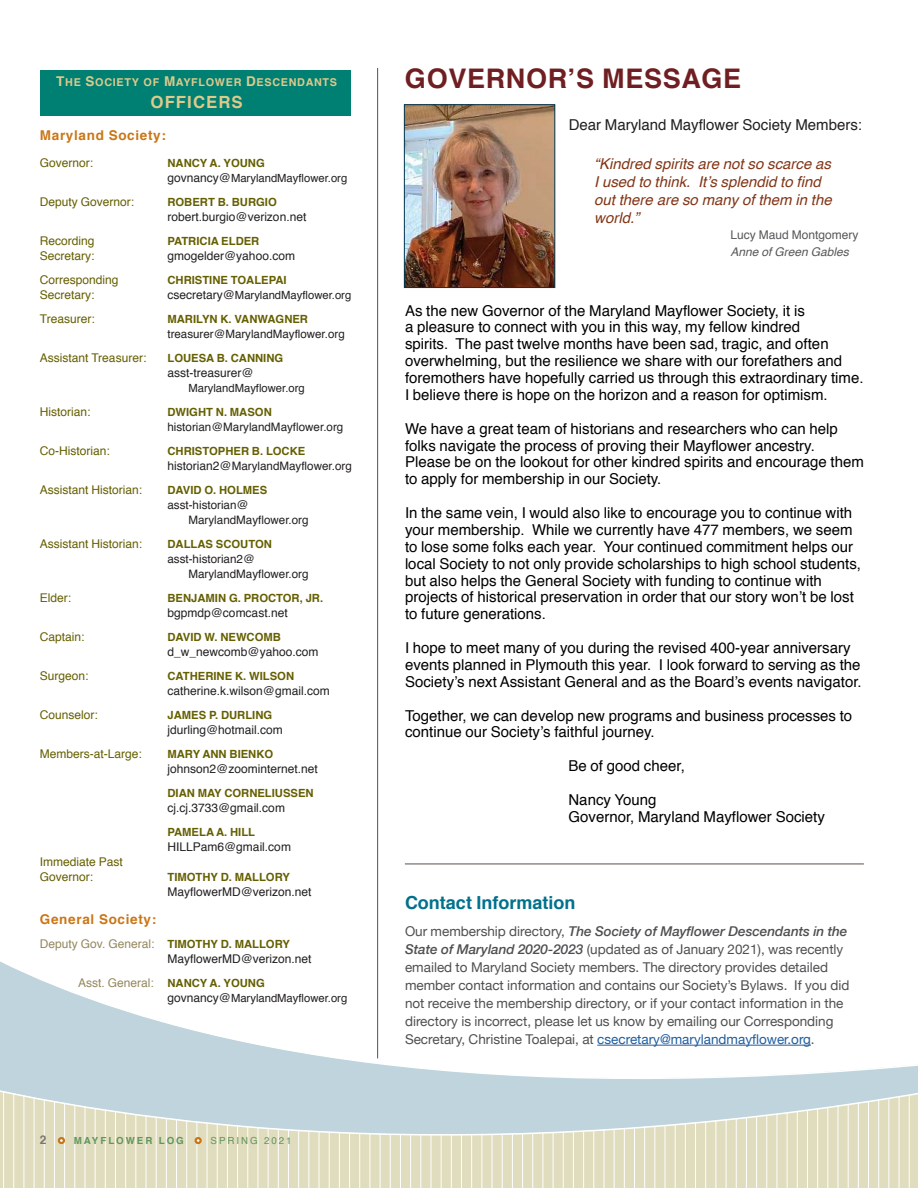
<style>
.page{position:relative;width:918px;height:1188px;background:#fff}
.page>*{position:absolute;margin:0;border:0;box-sizing:border-box;transform-origin:0 0}
.t1{font:700 27px "Helvetica";letter-spacing:.025em;color:#6f1f22}
.t2{font:700 18px "Helvetica";color:#00718d}
.t3{font:16.8px "Helvetica Bold SC800";letter-spacing:.06em;color:#deca8b}
.t4{font:15px/16.8px "Helvetica";color:#000}
.t5{font:italic 15px/18px "Helvetica";color:#833617}
.t6{font:15px "Helvetica";color:#221f1f}
.t7{font:13.5px/18px "Helvetica Neue";color:#4e4f51}
.t8{font:700 13.5px "Helvetica";letter-spacing:.05em;color:#cb7616}
.t9{font:12px/15px "Helvetica";color:#221f1f}
.t10{font:12px/15px "Helvetica";color:#655f00}
.t11{font:12px "Helvetica";color:#94885d}
.t12{font:12px "Helvetica";color:#57585a}
.t13{font:italic 12px "Helvetica";color:#57585a}
.t14{font:700 12px "Helvetica";color:#7e756f}
.t15{font:11.7px/15px "Helvetica";color:#221f1f}
.t16{font:11.55px "Helvetica";color:#221f1f}
.t17{font:700 11.25px "Helvetica";color:#655f00}
.t18{font:11.25px/15px "Helvetica";color:#221f1f}
.t19{font:10.8px "Helvetica Bold SC800";letter-spacing:.06em;color:#deca8b}
.t20{font:700 9.75px "Helvetica";letter-spacing:.2em;color:#61965b}
.t21{font:9.75px "Helvetica";letter-spacing:.2em;color:#61965b}
.s1{font-size:13.5px}
.s2{font-weight:700;color:#655f00}
.s3{font-size:12px}
.s4{font-weight:500;font-style:italic}
.s5{color:#205d9e}
.s6{color:#94885d}
.s7{font-weight:700;font-size:11.25px;color:#655f00}
</style>
<div class="page">
<svg style="left:0;top:896px;width:918px;height:292px"></svg>
<div style="left:58px;top:1137px;width:7px;height:7px;border:2px solid #cb7616;border-radius:50%"></div>
<div style="left:195px;top:1137px;width:7px;height:7px;border:2px solid #cb7616;border-radius:50%"></div>
<hr style="left:377px;top:68px;width:1px;height:990px;background:#58504a">
<div style="left:40px;top:70px;width:310px;height:46px;background:#007f73"></div>
<img style="left:406px;top:106px;width:147px;height:180px">
<div style="left:404px;top:104px;width:151px;height:184px;border:1px solid #00374f"></div>
<hr style="left:597px;top:1045px;width:214px;height:1px;background:#205d9e">
<hr style="left:405px;top:864px;width:459px;height:1px;background:#58504a">
<p class="t19" style="left:56px;top:76px;width:282px"><span class="s1">T</span>HE <span class="s1">S</span>OCIETY OF <span class="s1">M</span>AYFLOWER <span class="s1">D</span>ESCENDANTS</p>
<h1 class="t1" style="left:405px;top:57px;width:338px">GOVERNOR’S MESSAGE</h1>
<p class="t3" style="left:151px;top:93px;width:94px">OFFICERS</p>
<p class="t8" style="left:40px;top:124px;width:127px">Maryland Society:</p>
<p class="t10" style="left:40px;top:156px;width:55px">Governor:</p>
<p class="t18" style="left:167px;top:156px;width:181px"><span class="s2">NANCY A. YOUNG </span><span class="s3">govnancy@</span>MarylandMayflower.org</p>
<p class="t10" style="left:40px;top:195px;width:96px">Deputy Governor:</p>
<p class="t17" style="left:167px;top:197px;width:111px">ROBERT B. BURGIO</p>
<p class="t9" style="left:167px;top:210px;width:140px">robert.burgio@verizon.net</p>
<p class="t10" style="left:40px;top:234px;width:56px">Recording</p>
<p class="t17" style="left:167px;top:236px;width:93px">PATRICIA ELDER</p>
<p class="t10" style="left:40px;top:249px;width:56px">Secretary:</p>
<p class="t9" style="left:167px;top:249px;width:129px">gmogelder@yahoo.com</p>
<p class="t10" style="left:40px;top:273px;width:80px">Corresponding</p>
<p class="t17" style="left:167px;top:275px;width:121px">CHRISTINE TOALEPAI</p>
<p class="t10" style="left:40px;top:288px;width:56px">Secretary:</p>
<p class="t18" style="left:167px;top:288px;width:185px"><span class="s3">csecretary@</span>MarylandMayflower.org</p>
<p class="t10" style="left:40px;top:312px;width:56px">Treasurer:</p>
<p class="t17" style="left:167px;top:314px;width:142px">MARILYN K. VANWAGNER</p>
<p class="t16" style="left:167px;top:329px;width:179px">treasurer@MarylandMayflower.org</p>
<p class="t10" style="left:40px;top:351px;width:108px">Assistant Treasurer:</p>
<p class="t17" style="left:167px;top:353px;width:117px">LOUESA B. CANNING</p>
<p class="t9" style="left:167px;top:366px;width:88px">asst-treasurer@</p>
<p class="t18" style="left:188px;top:381px;width:118px">MarylandMayflower.org</p>
<p class="t10" style="left:40px;top:405px;width:52px">Historian:</p>
<p class="t17" style="left:167px;top:407px;width:106px">DWIGHT N. MASON</p>
<p class="t15" style="left:167px;top:420px;width:177px">historian@MarylandMayflower.org</p>
<p class="t10" style="left:40px;top:444px;width:72px">Co-Historian:</p>
<p class="t17" style="left:167px;top:446px;width:139px">CHRISTOPHER B. LOCKE</p>
<p class="t15" style="left:167px;top:459px;width:186px"><span class="s3">historian2@</span>MarylandMayflower.org</p>
<p class="t10" style="left:40px;top:483px;width:104px">Assistant Historian:</p>
<p class="t17" style="left:167px;top:485px;width:101px">DAVID O. HOLMES</p>
<p class="t15" style="left:188px;top:498px;width:122px;text-indent:-21px">asst-historian<span class="s3">@<br></span>MarylandMayflower.org</p>
<p class="t10" style="left:40px;top:537px;width:104px">Assistant Historian:</p>
<p class="t17" style="left:167px;top:539px;width:106px">DALLAS SCOUTON</p>
<p class="t15" style="left:188px;top:552px;width:122px;text-indent:-21px">asst-historian2@<br>MarylandMayflower.org</p>
<p class="t10" style="left:40px;top:591px;width:33px">Elder:</p>
<p class="t17" style="left:167px;top:593px;width:157px">BENJAMIN G. PROCTOR, JR.</p>
<p class="t9" style="left:167px;top:606px;width:122px">bgpmdp@comcast.net</p>
<p class="t10" style="left:40px;top:630px;width:46px">Captain:</p>
<p class="t17" style="left:167px;top:632px;width:115px">DAVID W. NEWCOMB</p>
<p class="t9" style="left:167px;top:645px;width:152px">d_w_newcomb@yahoo.com</p>
<p class="t10" style="left:40px;top:669px;width:50px">Surgeon:</p>
<p class="t17" style="left:167px;top:671px;width:128px">CATHERINE K. WILSON</p>
<p class="t9" style="left:167px;top:684px;width:164px">catherine.k.wilson@gmail.com</p>
<p class="t10" style="left:40px;top:708px;width:60px">Counselor:</p>
<p class="t17" style="left:167px;top:710px;width:106px">JAMES P. DURLING</p>
<p class="t9" style="left:167px;top:723px;width:117px">jdurling@hotmail.com</p>
<p class="t10" style="left:40px;top:747px;width:104px">Members-at-Large:</p>
<p class="t17" style="left:167px;top:749px;width:107px">MARY ANN BIENKO</p>
<p class="t9" style="left:167px;top:762px;width:152px">johnson2@zoominternet.net</p>
<p class="t17" style="left:167px;top:788px;width:148px">DIAN MAY CORNELIUSSEN</p>
<p class="t9" style="left:167px;top:801px;width:119px">cj.cj.3733@gmail.com</p>
<p class="t17" style="left:167px;top:827px;width:89px">PAMELA A. HILL</p>
<p class="t9" style="left:167px;top:840px;width:125px">HILLPam6@gmail.com</p>
<p class="t10" style="left:40px;top:855px;width:85px">Immediate Past<br>Governor:</p>
<p class="t6" style="left:569px;top:118px;width:295px">Dear Maryland Mayflower Society Members:</p>
<p class="t5" style="left:594px;top:156px;width:239px">“Kindred spirits are not so scarce as<br>I used to think. It’s splendid to find out there are so many of them in the world.”</p>
<p class="t12" style="left:730px;top:230px;width:130px">Lucy Maud Montgomery</p>
<p class="t13" style="left:730px;top:247px;width:120px">Anne of Green Gables</p>
<p class="t4" style="left:405px;top:303px;width:460px">As the new Governor of the Maryland Mayflower Society, it is<br>a pleasure to connect with you in this way, my fellow kindred<br>spirits. The past twelve months have been sad, tragic, and often overwhelming, but the resilience we share with our forefathers and foremothers have hopefully carried us through this extraordinary time.<br>I believe there is hope on the horizon and a reason for optimism.</p>
<p class="t4" style="left:405px;top:421px;width:460px">We have a great team of historians and researchers who can help folks navigate the process of proving their Mayflower ancestry.<br>Please be on the lookout for other kindred spirits and encourage them to apply for membership in our Society.</p>
<p class="t4" style="left:405px;top:506px;width:458px">In the same vein, I would also like to encourage you to continue with your membership. While we currently have 477 members, we seem to lose some folks each year. Your continued commitment helps our local Society to not only provide scholarships to high school students, but also helps the General Society with funding to continue with projects of historical preservation in order that our story won’t be lost to future generations.</p>
<p class="t4" style="left:405px;top:641px;width:458px">I hope to meet many of you during the revised 400-year anniversary events planned in Plymouth this year. I look forward to serving as the<br>Society’s next Assistant General and as the Board’s events navigator.</p>
<p class="t4" style="left:405px;top:708px;width:449px">Together, we can develop new programs and business processes to continue our Society’s faithful journey.</p>
<p class="t4" style="left:568px;top:759px;width:118px">Be of good cheer,</p>
<p class="t4" style="left:568px;top:792px;width:258px">Nancy Young<br>Governor, Maryland Mayflower Society</p>
<p class="t17" style="left:167px;top:872px;width:124px">TIMOTHY D. MALLORY</p>
<p class="t9" style="left:167px;top:885px;width:146px">MayflowerMD@verizon.net</p>
<p class="t2" style="left:405px;top:895px;width:172px">Contact Information</p>
<p class="t7" style="left:405px;top:923px;width:446px">Our membership directory, <span class="s4">The Society of Mayflower Descendants in the State of Maryland 2020-2023</span> (updated as of January 2021), was recently emailed to Maryland Society members. The directory provides detailed member contact information and contains our Society’s Bylaws. If you did not receive the membership directory, or if your contact information in the directory is incorrect, please let us know by emailing our Corresponding Secretary, Christine Toalepai, at <span class="s5">csecretary@marylandmayflower.org</span>.</p>
<p class="t8" style="left:40px;top:909px;width:118px">General Society:</p>
<p class="t9" style="left:167px;top:937px;width:146px;text-indent:-128px"><span class="s6">Deputy Gov. General:</span> <span class="s7">TIMOTHY D. MALLORY<br></span>MayflowerMD@verizon.net</p>
<p class="t11" style="left:78px;top:978px;width:188px">Asst. General: <span class="s7">NANCY A. YOUNG</span></p>
<p class="t18" style="left:167px;top:992px;width:181px"><span class="s3">govnancy@</span>MarylandMayflower.org</p>
<p class="t14" style="left:40px;top:1135px;width:8px">2</p>
<p class="t20" style="left:74px;top:1137px;width:111px">MAYFLOWER LOG</p>
<p class="t21" style="left:211px;top:1137px;width:83px">SPRING 2021</p>
</div>
